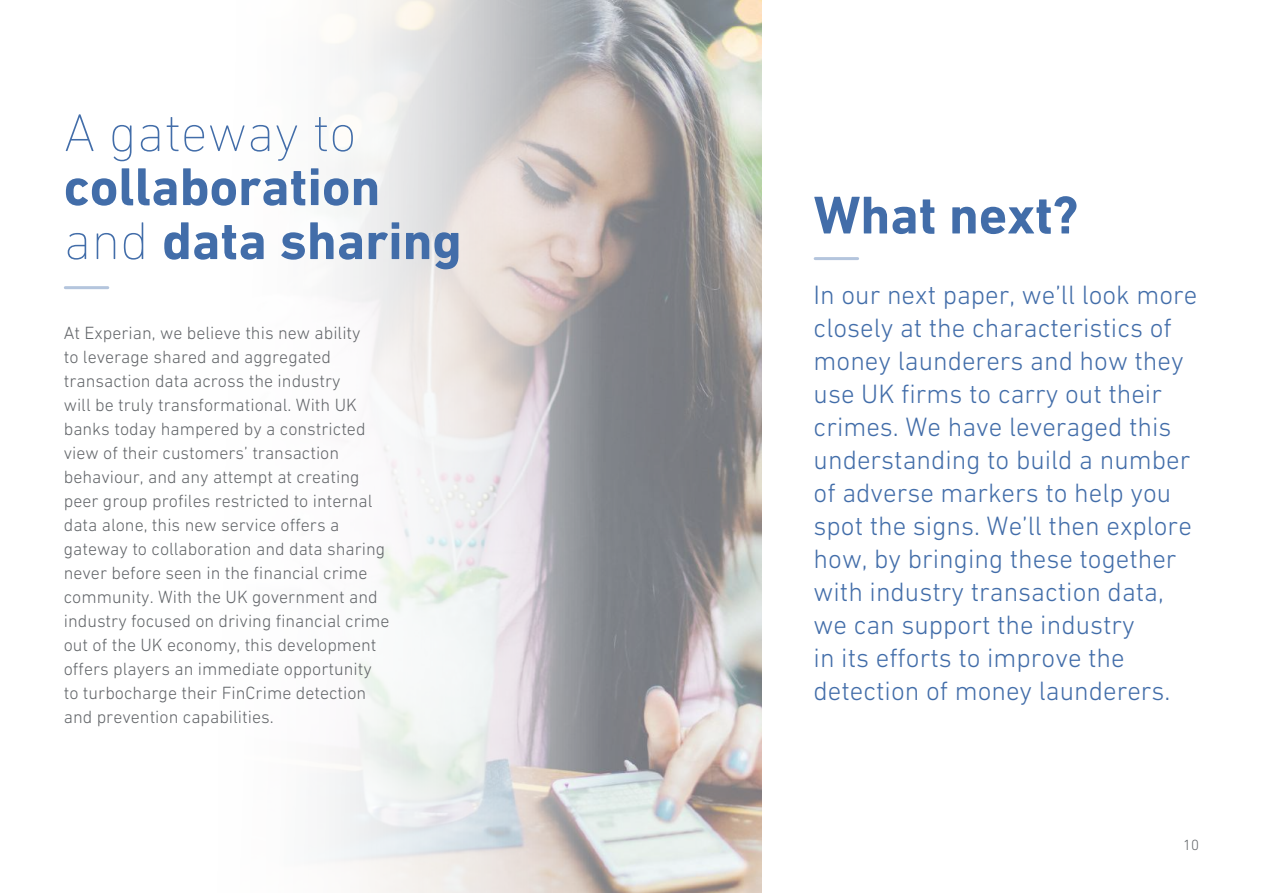
<style>
.page{position:relative;width:1263px;height:893px;background:#fff}
.page>*{position:absolute;margin:0;border:0;box-sizing:border-box;transform-origin:0 0}
.t1{font:700 54px/54px "DIN Next W1 G";color:#426da9}
.t2{font:200 54px "DIN Next W1 G";color:#426da9}
.t3{font:300 27px/33px "DIN Next W1 G";color:#426da9}
.t4{font:300 18px/24px "DIN Next W1 G";color:#63666a}
.t5{font:300 15px "DIN Next W1 G";color:#63666a}
.s1{font-weight:200}
</style>
<div class="page">
<img style="left:64px;top:0;width:697px;height:893px">
<hr style="left:65px;top:286px;width:43px;height:3px;background:#b4c5dd">
<hr style="left:815px;top:257px;width:43px;height:3px;background:#b4c5dd">
<h1 class="t2" style="left:64px;top:102px;width:294px">A gateway to</h1>
<h1 class="t1" style="left:64px;top:160px;width:399px">collaboration <span class="s1">and</span> data sharing</h1>
<p class="t4" style="left:64px;top:320px;width:327px">At Experian, we believe this new ability<br>to leverage shared and aggregated transaction data across the industry<br>will be truly transformational. With UK banks today hampered by a constricted view of their customers’ transaction behaviour, and any attempt at creating peer group profiles restricted to internal data alone, this new service offers a gateway to collaboration and data sharing never before seen in the financial crime community. With the UK government and industry focused on driving financial crime out of the UK economy, this development offers players an immediate opportunity to turbocharge their FinCrime detection and prevention capabilities.</p>
<h1 class="t1" style="left:814px;top:188px;width:266px">What next?</h1>
<p class="t3" style="left:814px;top:278px;width:385px">In our next paper, we’ll look more closely at the characteristics of money launderers and how they use UK firms to carry out their crimes. We have leveraged this understanding to build a number of adverse markers to help you spot the signs. We’ll then explore how, by bringing these together with industry transaction data, we can support the industry<br>in its efforts to improve the detection of money launderers.</p>
<p class="t5" style="left:1183px;top:837px;width:17px">10</p>
</div>
